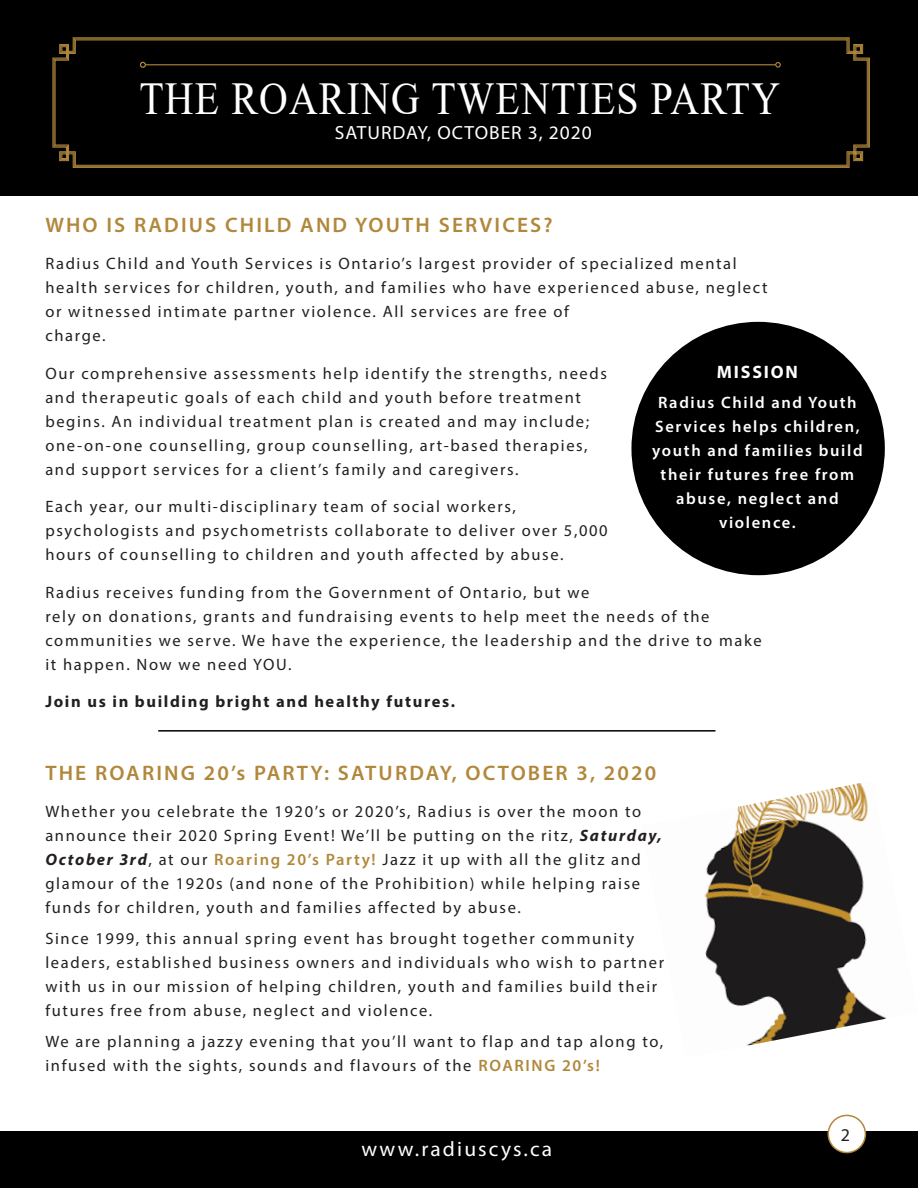
<style>
.page{position:relative;width:918px;height:1188px;background:#fff}
.page>*{position:absolute;margin:0;border:0;box-sizing:border-box;transform-origin:0 0}
.t1{font:45.6px "Times New Roman";letter-spacing:.03em;color:#fff;scale:.87 1}
.t2{font:600 21px "Myriad Pro";letter-spacing:.1em;color:#b1883b}
.t3{font:21px "Myriad Pro";letter-spacing:.1em;color:#fff}
.t4{font:19.05px "Myriad Pro";letter-spacing:.05em;color:#fff}
.t5{font:700 18px "Myriad Pro";letter-spacing:.1em;color:#fff}
.t6{font:18px "Myriad Pro";color:#231f20}
.t7{font:16.5px/24px "Myriad Pro";letter-spacing:.1em;color:#231f20}
.t8{font:600 16.5px/24px "Myriad Pro";letter-spacing:.1em;color:#fff;text-align:center}
.t9{font:700 16.5px "Myriad Pro";letter-spacing:.1em;color:#231f20}
.s1{font-weight:700;font-style:italic}
.s2{font-weight:600;color:#b1883b}
</style>
<div class="page">
<div style="left:1px;top:1132px;width:917px;height:56px;background:#000"></div>
<div style="left:631px;top:322px;width:254px;height:253px;background:#000;border-radius:50%"></div>
<div style="left:828px;top:1115px;width:37px;height:38px;background:#fff;border-radius:50%"></div>
<div style="left:828px;top:1115px;width:38px;height:38px;border:2px solid #b1883b;border-radius:50%"></div>
<hr style="left:158px;top:730px;width:557px;height:2px;background:#000">
<div style="left:0;top:0;width:918px;height:195px;background:#000"></div>
<svg style="left:54px;top:39px;width:814px;height:127px"></svg>
<hr style="left:145px;top:64px;width:631px;height:1px;background:#b1883b">
<svg style="left:140px;top:62px;width:6px;height:6px"></svg>
<svg style="left:775px;top:62px;width:6px;height:6px"></svg>
<img style="left:704px;top:783px;width:183px;height:263px">
<h1 class="t1" style="left:139px;top:66px;width:738px">THE ROARING TWENTIES PARTY</h1>
<p class="t4" style="left:335px;top:121px;width:259px">SATURDAY, OCTOBER 3, 2020</p>
<p class="t2" style="left:45px;top:211px;width:509px">WHO IS RADIUS CHILD AND YOUTH SERVICES?</p>
<p class="t7" style="left:45px;top:251px;width:724px">Radius Child and Youth Services is Ontario’s largest provider of specialized mental health services for children, youth, and families who have experienced abuse, neglect or witnessed intimate partner violence. All services are free of<br>charge.</p>
<p class="t7" style="left:45px;top:361px;width:563px">Our comprehensive assessments help identify the strengths, needs and therapeutic goals of each child and youth before treatment begins. An individual treatment plan is created and may include; one-on-one counselling, group counselling, art-based therapies, and support services for a client’s family and caregivers.</p>
<p class="t7" style="left:45px;top:495px;width:564px">Each year, our multi-disciplinary team of social workers, psychologists and psychometrists collaborate to deliver over 5,000 hours of counselling to children and youth affected by abuse.</p>
<p class="t7" style="left:45px;top:580px;width:718px">Radius receives funding from the Government of Ontario, but we<br>rely on donations, grants and fundraising events to help meet the needs of the communities we serve. We have the experience, the leadership and the drive to make it happen. Now we need YOU.</p>
<p class="t9" style="left:45px;top:691px;width:411px">Join us in building bright and healthy futures.</p>
<p class="t5" style="left:717px;top:360px;width:83px">MISSION</p>
<p class="t8" style="left:652px;top:390px;width:212px">Radius Child and Youth<br>Services helps children, youth and families build their futures free from abuse, neglect and violence.</p>
<p class="t2" style="left:45px;top:759px;width:612px">THE ROARING 20’s PARTY: SATURDAY, OCTOBER 3, 2020</p>
<p class="t7" style="left:45px;top:799px;width:618px">Whether you celebrate the 1920’s or 2020’s, Radius is over the moon to announce their 2020 Spring Event! We’ll be putting on the ritz, <span class="s1">Saturday, October 3rd</span>, at our <span class="s2">Roaring 20’s Party!</span> Jazz it up with all the glitz and glamour of the 1920s (and none of the Prohibition) while helping raise funds for children, youth and families affected by abuse.</p>
<p class="t7" style="left:45px;top:926px;width:620px">Since 1999, this annual spring event has brought together community leaders, established business owners and individuals who wish to partner with us in our mission of helping children, youth and families build their futures free from abuse, neglect and violence.</p>
<p class="t7" style="left:45px;top:1029px;width:619px">We are planning a jazzy evening that you’ll want to flap and tap along to, infused with the sights, sounds and flavours of the <span class="s2">ROARING 20’s!</span></p>
<p class="t3" style="left:361px;top:1136px;width:192px">www.radiuscys.ca</p>
<p class="t6" style="left:841px;top:1124px;width:11px">2</p>
</div>
